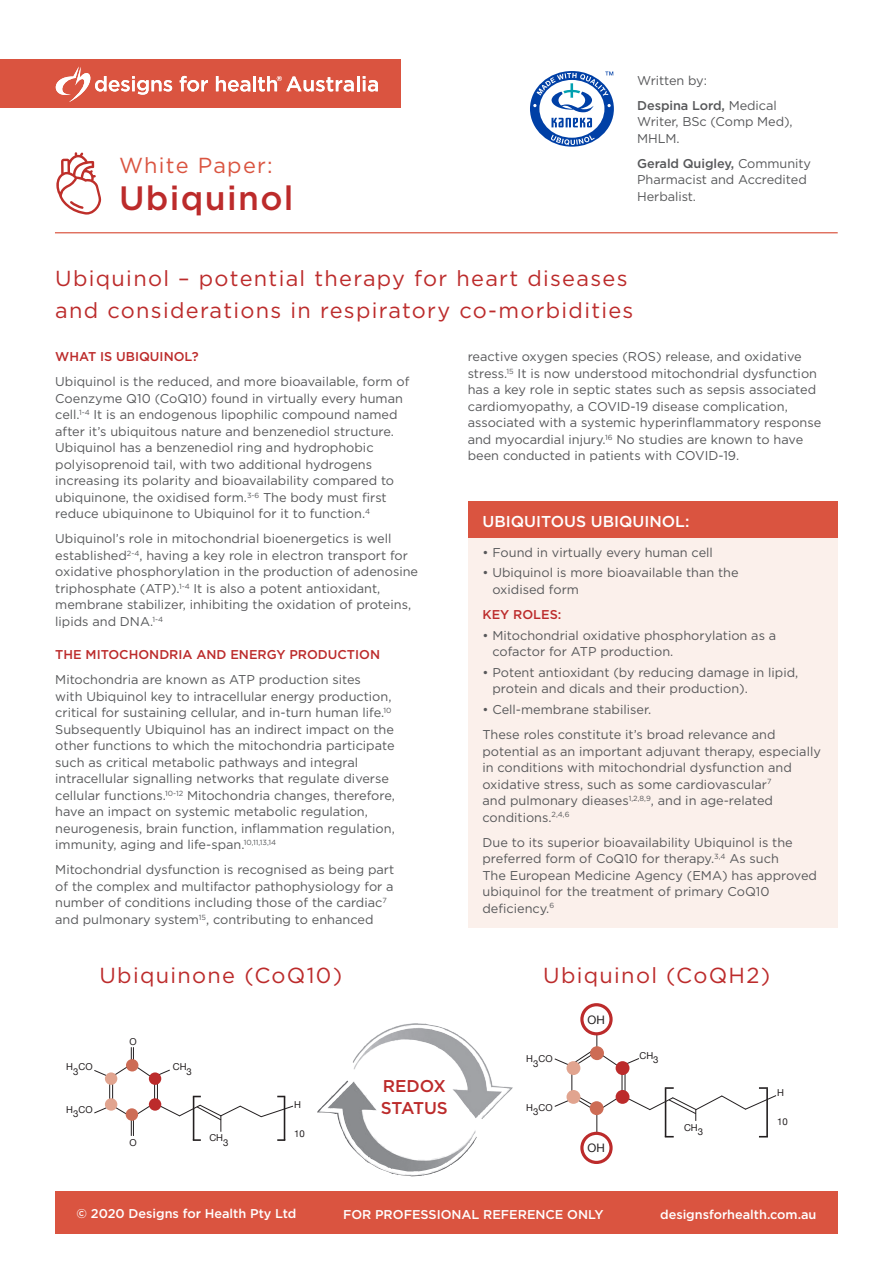
<style>
.page{position:relative;width:893px;height:1263px;background:#fff}
.page>*{position:absolute;margin:0;border:0;box-sizing:border-box;transform-origin:0 0}
.t1{font:500 33.75px "Gotham";letter-spacing:.04em;color:#bc2b2b}
.t2{font:21.75px/31.7px "Gotham";letter-spacing:.06em;color:#bc2b2b}
.t3{font:21.75px "Gotham";letter-spacing:.06em;color:#da5440}
.t4{font:500 17.1px/22px "Gotham";color:#bc2b2b}
.t5{font:500 15.75px "Gotham";color:#fff}
.t6{font:12.75px/16.5px "Gotham";color:#57585a}
.t7{font:500 12.75px "Gotham";color:#fff}
.t8{font:500 12.75px "Gotham";color:#bc2b2b}
.t9{font:11.7px "Helvetica Neue";color:#231f20}
.t10{font:9.6px "Helvetica Neue";color:#231f20}
.s1{font-weight:500}
</style>
<div class="page">
<div style="left:55px;top:1191px;width:783px;height:43px;background:#da5440"></div>
<div style="left:468px;top:502px;width:370px;height:426px;background:#fbf0eb"></div>
<hr style="left:55px;top:232px;width:783px;height:1px;background:#da5440">
<div style="left:0;top:59px;width:400px;height:49px;background:#da5440"></div>
<svg style="left:56px;top:66px;width:116px;height:36px"></svg>
<svg style="left:180px;top:76px;width:28px;height:16px"></svg>
<svg style="left:216px;top:76px;width:34px;height:16px"></svg>
<hr style="left:253px;top:76px;width:3px;height:15px;background:#fff">
<svg style="left:258px;top:76px;width:120px;height:16px"></svg>
<img style="left:353px;top:1023px;width:160px;height:96px">
<div style="left:580px;top:1003px;width:33px;height:32px;border:3px solid #bc2b2b;border-radius:50%"></div>
<div style="left:580px;top:1132px;width:33px;height:32px;border:3px solid #bc2b2b;border-radius:50%"></div>
<svg style="left:554px;top:1033px;width:223px;height:104px"></svg>
<svg style="left:94px;top:1047px;width:200px;height:94px"></svg>
<div style="left:105px;top:1072px;width:12px;height:13px;background:#e1a48f;border-radius:50%"></div>
<div style="left:105px;top:1098px;width:12px;height:13px;background:#e1a48f;border-radius:50%"></div>
<svg style="left:530px;top:71px;width:84px;height:76px"></svg>
<svg style="left:56px;top:152px;width:45px;height:63px"></svg>
<div style="left:468px;top:502px;width:370px;height:36px;background:#da5440"></div>
<h2 class="t3" style="left:119px;top:151px;width:155px">White Paper:</h2>
<h1 class="t1" style="left:119px;top:176px;width:176px">Ubiquinol</h1>
<p class="t6" style="left:637px;top:67px;width:141px;line-height:25px">Written by:<br><span class="s1">Despina Lord,</span> Medical</p>
<p class="t6" style="left:637px;top:113px;width:157px">Writer, BSc (Comp Med),<br>MHLM.</p>
<p class="t6" style="left:637px;top:155px;width:175px"><span class="s1">Gerald Quigley,</span> Community<br>Pharmacist and Accredited<br>Herbalist.</p>
<h2 class="t2" style="left:55px;top:262px;width:580px">Ubiquinol – potential therapy for heart diseases and considerations in respiratory co-morbidities</h2>
<p class="t8" style="left:55px;top:348px;width:145px">WHAT IS UBIQUINOL?</p>
<p class="t6" style="left:55px;top:373px;width:356px">Ubiquinol is the reduced, and more bioavailable, form of Coenzyme Q10 (CoQ10) found in virtually every human cell.<sup>1-4</sup> It is an endogenous lipophilic compound named after it’s ubiquitous nature and benzenediol structure.<br>Ubiquinol has a benzenediol ring and hydrophobic polyisoprenoid tail, with two additional hydrogens increasing its polarity and bioavailability compared to ubiquinone, the oxidised form.<sup>3-6</sup> The body must first reduce ubiquinone to Ubiquinol for it to function.<sup>4</sup></p>
<p class="t6" style="left:55px;top:530px;width:364px">Ubiquinol’s role in mitochondrial bioenergetics is well established<sup>2-4</sup>, having a key role in electron transport for oxidative phosphorylation in the production of adenosine triphosphate (ATP).<sup>1-4</sup> It is also a potent antioxidant, membrane stabilizer, inhibiting the oxidation of proteins, lipids and DNA.<sup>1-4</sup></p>
<p class="t8" style="left:55px;top:646px;width:326px">THE MITOCHONDRIA AND ENERGY PRODUCTION</p>
<p class="t6" style="left:55px;top:671px;width:341px">Mitochondria are known as ATP production sites<br>with Ubiquinol key to intracellular energy production, critical for sustaining cellular, and in-turn human life.<sup>10<br></sup>Subsequently Ubiquinol has an indirect impact on the other functions to which the mitochondria participate such as critical metabolic pathways and integral intracellular signalling networks that regulate diverse cellular functions.<sup>10-12</sup> Mitochondria changes, therefore, have an impact on systemic metabolic regulation, neurogenesis, brain function, inflammation regulation, immunity, aging and life-span.<sup>10,11,13,14</sup></p>
<p class="t6" style="left:55px;top:861px;width:340px">Mitochondrial dysfunction is recognised as being part of the complex and multifactor pathophysiology for a number of conditions including those of the cardiac<sup>7 </sup>and pulmonary system<sup>15</sup>, contributing to enhanced</p>
<p class="t6" style="left:468px;top:348px;width:355px">reactive oxygen species (ROS) release, and oxidative stress.<sup>15</sup> It is now understood mitochondrial dysfunction has a key role in septic states such as sepsis associated cardiomyopathy, a COVID-19 disease complication, associated with a systemic hyperinflammatory response and myocardial injury.<sup>16</sup> No studies are known to have been conducted in patients with COVID-19.</p>
<p class="t5" style="left:482px;top:511px;width:208px">UBIQUITOUS UBIQUINOL:</p>
<p class="t6" style="left:482px;top:544px;width:232px">• Found in virtually every human cell</p>
<p class="t6" style="left:492px;top:564px;width:248px;text-indent:-10px">• Ubiquinol is more bioavailable than the oxidised form</p>
<p class="t8" style="left:482px;top:606px;width:80px">KEY ROLES:</p>
<p class="t6" style="left:492px;top:627px;width:285px;text-indent:-10px">• Mitochondrial oxidative phosphorylation as a cofactor for ATP production.</p>
<p class="t6" style="left:492px;top:664px;width:307px;text-indent:-10px">• Potent antioxidant (by reducing damage in lipid, protein and dicals and their production).</p>
<p class="t6" style="left:482px;top:697px;width:295px;line-height:25px">• Cell-membrane stabiliser.<br>These roles constitute it’s broad relevance and</p>
<p class="t6" style="left:482px;top:743px;width:340px">potential as an important adjuvant therapy, especially in conditions with mitochondrial dysfunction and oxidative stress, such as some cardiovascular<sup>7<br></sup>and pulmonary dieases<sup>1,2,8,9</sup>, and in age-related conditions.<sup>2,4,6</sup></p>
<p class="t6" style="left:482px;top:834px;width:336px">Due to its superior bioavailability Ubiquinol is the preferred form of CoQ10 for therapy.<sup>3,4</sup> As such<br>The European Medicine Agency (EMA) has approved ubiquinol for the treatment of primary CoQ10 deficiency.<sup>6</sup></p>
<h2 class="t2" style="left:99px;top:959px;width:244px">Ubiquinone (CoQ10)</h2>
<h2 class="t2" style="left:543px;top:959px;width:228px">Ubiquinol (CoQH2)</h2>
<p class="t9" style="left:587px;top:1012px;width:19px">OH</p>
<p class="t10" style="left:129px;top:1036px;width:9px">O</p>
<p class="t10" style="left:78px;top:1061px;width:16px">CO</p>
<p class="t10" style="left:66px;top:1061px;width:8px">H</p>
<p class="t10" style="left:73px;top:1065px;width:7px">3</p>
<p class="t10" style="left:173px;top:1061px;width:15px">CH</p>
<p class="t10" style="left:187px;top:1065px;width:7px">3</p>
<p class="t10" style="left:538px;top:1053px;width:16px">CO</p>
<p class="t10" style="left:526px;top:1053px;width:8px">H</p>
<p class="t10" style="left:533px;top:1057px;width:7px">3</p>
<p class="t10" style="left:639px;top:1049px;width:15px">CH</p>
<p class="t10" style="left:653px;top:1054px;width:7px">3</p>
<p class="t10" style="left:78px;top:1103px;width:16px">CO</p>
<p class="t10" style="left:66px;top:1103px;width:8px">H</p>
<p class="t10" style="left:73px;top:1108px;width:7px">3</p>
<p class="t10" style="left:129px;top:1136px;width:9px">O</p>
<p class="t10" style="left:209px;top:1132px;width:15px">CH</p>
<p class="t10" style="left:223px;top:1137px;width:7px">3</p>
<p class="t10" style="left:294px;top:1099px;width:8px">H</p>
<p class="t10" style="left:294px;top:1128px;width:12px">10</p>
<h3 class="t4" style="left:381px;top:1075px;width:69px">REDOX<br>STATUS</h3>
<p class="t10" style="left:538px;top:1101px;width:16px">CO</p>
<p class="t10" style="left:526px;top:1101px;width:8px">H</p>
<p class="t10" style="left:533px;top:1106px;width:7px">3</p>
<p class="t9" style="left:587px;top:1141px;width:19px">OH</p>
<p class="t10" style="left:684px;top:1121px;width:15px">CH</p>
<p class="t10" style="left:698px;top:1126px;width:7px">3</p>
<p class="t10" style="left:777px;top:1087px;width:8px">H</p>
<p class="t10" style="left:777px;top:1116px;width:12px">10</p>
<p class="t7" style="left:77px;top:1205px;width:221px">© 2020 Designs for Health Pty Ltd</p>
<p class="t7" style="left:343px;top:1206px;width:262px">FOR PROFESSIONAL REFERENCE ONLY</p>
<p class="t7" style="left:660px;top:1206px;width:158px">designsforhealth.com.au</p>
</div>
